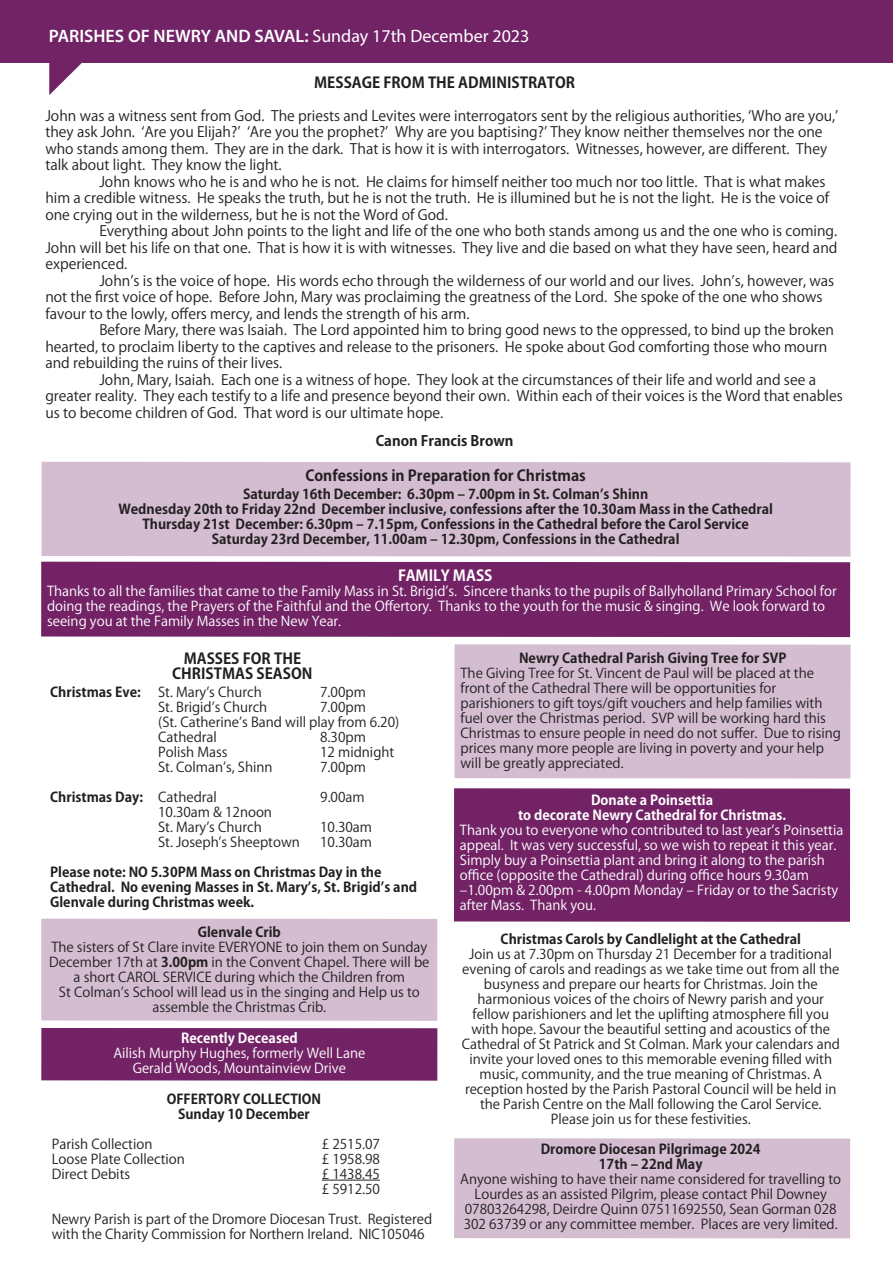
<style>
.page{position:relative;width:893px;height:1263px;background:#fff}
.page>*{position:absolute;margin:0;border:0;box-sizing:border-box;transform-origin:0 0}
.t1{font:600 18.45px "Myriad Pro";color:#fff}
.t2{font:600 18px "Myriad Pro";color:#fff}
.t3{font:700 15px/15px "Koz Go Pro";color:#231f20;text-align:center}
.t4{font:700 15px "Koz Go Pro";color:#fff}
.t5{font:14.25px/16.5px "Koz Go Pro";color:#231f20}
.t6{font:700 14.25px "Koz Go Pro";color:#231f20}
.t7{font:13.5px/15px "Koz Go Pro";color:#231f20}
.t8{font:700 13.5px/15px "Koz Go Pro";color:#231f20;text-align:center}
.t9{font:13.5px/15px "Koz Go Pro";color:#fff}
.t10{font:700 13.5px/15px "Koz Go Pro";color:#fff;text-align:center}
.s1{font-weight:400}
.s2{font-weight:700}
</style>
<div class="page">
<div style="left:0;top:0;width:893px;height:62px;background:#722366"></div>
<svg style="left:49px;top:62px;width:39px;height:33px"></svg>
<div style="left:41px;top:1028px;width:396px;height:53px;background:#722265"></div>
<div style="left:454px;top:1138px;width:396px;height:100px;background:#d4bdd1"></div>
<div style="left:41px;top:919px;width:396px;height:102px;background:#d4bdd1"></div>
<hr style="left:322px;top:1180px;width:58px;height:1px;background:#231f20">
<div style="left:454px;top:788px;width:396px;height:134px;background:#722265"></div>
<div style="left:42px;top:462px;width:808px;height:95px;background:#d4bdd1"></div>
<div style="left:41px;top:562px;width:809px;height:75px;background:#722265"></div>
<div style="left:454px;top:644px;width:397px;height:134px;background:#d4bdd1"></div>
<h1 class="t1" style="left:49px;top:24px;width:344px">SEAPATRICK PARISH: <span class="s1">Sunday 17th May 2015</span></h1>
<h2 class="t2" style="left:49px;top:24px;width:482px">PARISHES OF NEWRY AND SAVAL: <span class="s1">Sunday 17th December 2023</span></h2>
<p class="t3" style="left:314px;top:76px;width:262px">MESSAGE FROM THE ADMINISTRATOR</p>
<p class="t5" style="left:45px;top:108px;width:794px">John was a witness sent from God. The priests and Levites were interrogators sent by the religious authorities, ʻWho are you,ʼ they ask John. ʻAre you Elijah?ʼ ʻAre you the prophet?ʼ Why are you baptising?ʼ They know neither themselves nor the one who stands among them. They are in the dark. That is how it is with interrogators. Witnesses, however, are different. They talk about light. They know the light.</p>
<p class="t5" style="left:45px;top:174px;width:785px;text-indent:54px">John knows who he is and who he is not. He claims for himself neither too much nor too little. That is what makes him a credible witness. He speaks the truth, but he is not the truth. He is illumined but he is not the light. He is the voice of one crying out in the wilderness, but he is not the Word of God.</p>
<p class="t5" style="left:45px;top:223px;width:794px;text-align:justify;text-indent:54px">Everything about John points to the light and life of the one who both stands among us and the one who is coming.<br>John will bet his life on that one. That is how it is with witnesses. They live and die based on what they have seen, heard and experienced.</p>
<p class="t5" style="left:45px;top:273px;width:790px;text-indent:54px">Johnʼs is the voice of hope. His words echo through the wilderness of our world and our lives. Johnʼs, however, was not the first voice of hope. Before John, Mary was proclaiming the greatness of the Lord. She spoke of the one who shows favour to the lowly, offers mercy, and lends the strength of his arm.</p>
<p class="t5" style="left:45px;top:322px;width:790px;text-indent:54px">Before Mary, there was Isaiah. The Lord appointed him to bring good news to the oppressed, to bind up the broken hearted, to proclaim liberty to the captives and release to the prisoners. He spoke about God comforting those who mourn and rebuilding the ruins of their lives.</p>
<p class="t5" style="left:45px;top:372px;width:799px;text-indent:54px">John, Mary, Isaiah. Each one is a witness of hope. They look at the circumstances of their life and world and see a greater reality. They each testify to a life and presence beyond their own. Within each of their voices is the Word that enables us to become children of God. That word is our ultimate hope.</p>
<p class="t6" style="left:376px;top:432px;width:139px">Canon Francis Brown</p>
<p class="t3" style="left:305px;top:469px;width:282px">Confessions in Preparation for Christmas</p>
<p class="t8" style="left:118px;top:488px;width:656px">Saturday 16th December: 6.30pm ‒ 7.00pm in St. Colmanʼs Shinn<br>Wednesday 20th to Friday 22nd December inclusive, confessions after the 10.30am Mass in the Cathedral Thursday 21st December: 6.30pm ‒ 7.15pm, Confessions in the Cathedral before the Carol Service Saturday 23rd December, 11.00am ‒ 12.30pm, Confessions in the Cathedral</p>
<p class="t4" style="left:398px;top:566px;width:96px">FAMILY MASS</p>
<p class="t9" style="left:47px;top:584px;width:791px">Thanks to all the families that came to the Family Mass in St. Brigidʼs. Sincere thanks to the pupils of Ballyholland Primary School for doing the readings, the Prayers of the Faithful and the Offertory. Thanks to the youth for the music &amp; singing. We look forward to seeing you at the Family Masses in the New Year.</p>
<p class="t3" style="left:172px;top:652px;width:142px">MASSES FOR THE<br>CHRISTMAS SEASON</p>
<p class="t8" style="left:50px;top:686px;width:92px">Christmas Eve:</p>
<p class="t7" style="left:158px;top:685px;width:105px">St. Maryʼs Church</p>
<p class="t7" style="left:320px;top:685px;width:47px">7.00pm</p>
<p class="t7" style="left:158px;top:700px;width:111px">St. Brigidʼs Church</p>
<p class="t8" style="left:519px;top:652px;width:269px">Newry Cathedral Parish Giving Tree for SVP</p>
<p class="t7" style="left:460px;top:666px;width:382px">The Giving Tree for St. Vincent de Paul will be placed at the front of the Cathedral There will be opportunities for parishioners to gift toys/gift vouchers and help families with fuel over the Christmas period. SVP will be working hard this Christmas to ensure people in need do not suffer. Due to rising prices many more people are living in poverty and your help will be greatly appreciated.</p>
<p class="t7" style="left:158px;top:700px;width:243px;text-indent:162px">7.00pm<br>(St. Catherineʼs Band will play from 6.20)<br>Cathedral</p>
<p class="t7" style="left:320px;top:730px;width:47px">8.30pm</p>
<p class="t7" style="left:158px;top:745px;width:71px">Polish Mass</p>
<p class="t7" style="left:320px;top:745px;width:76px">12 midnight</p>
<p class="t7" style="left:158px;top:760px;width:116px">St. Colmanʼs, Shinn</p>
<p class="t7" style="left:320px;top:760px;width:47px">7.00pm</p>
<p class="t8" style="left:50px;top:791px;width:168px">Christmas Day: <span class="s1">Cathedral</span></p>
<p class="t7" style="left:320px;top:790px;width:46px">9.00am</p>
<p class="t7" style="left:158px;top:805px;width:115px">10.30am &amp; 12noon<br>St. Maryʼs Church</p>
<p class="t10" style="left:518px;top:793px;width:270px">Donate a Poinsettia<br>to decorate Newry Cathedral for Christmas.</p>
<p class="t9" style="left:460px;top:823px;width:385px">Thank you to everyone who contributed to last yearʼs Poinsettia appeal. It was very successful, so we wish to repeat it this year.<br>Simply buy a Poinsettia plant and bring it along to the parish office (opposite the Cathedral) during office hours 9.30am ‒1.00pm &amp; 2.00pm - 4.00pm Monday ‒ Friday or to the Sacristy after Mass. Thank you.</p>
<p class="t7" style="left:320px;top:820px;width:53px">10.30am</p>
<p class="t7" style="left:158px;top:835px;width:143px">St. Josephʼs Sheeptown</p>
<p class="t7" style="left:320px;top:835px;width:53px">10.30am</p>
<p class="t8" style="left:50px;top:866px;width:368px;text-align:left">Please note: NO 5.30PM Mass on Christmas Day in the<br>Cathedral. No evening Masses in St. Maryʼs, St. Brigidʼs and<br>Glenvale during Christmas week.</p>
<p class="t8" style="left:198px;top:925px;width:84px">Glenvale Crib</p>
<p class="t7" style="left:49px;top:940px;width:382px;text-align:center">The sisters of St Clare invite EVERYONE to join them on Sunday December 17th at <span class="s2">3.00pm</span> in the Convent Chapel. There will be a short CAROL SERVICE during which the Children from<br>St Colmanʼs School will lead us in the singing and Help us to assemble the Christmas Crib.</p>
<p class="t10" style="left:181px;top:1032px;width:118px">Recently Deceased</p>
<p class="t9" style="left:113px;top:1046px;width:254px;text-align:center">Ailish Murphy Hughes, formerly Well Lane<br>Gerald Woods, Mountainview Drive</p>
<p class="t8" style="left:167px;top:1092px;width:156px">OFFERTORY COLLECTION<br>Sunday 10 December</p>
<p class="t7" style="left:52px;top:1136px;width:102px">Parish Collection</p>
<p class="t7" style="left:322px;top:1136px;width:60px">£ 2515.07</p>
<p class="t7" style="left:52px;top:1151px;width:135px">Loose Plate Collection</p>
<p class="t7" style="left:322px;top:1151px;width:60px">£ 1958.98</p>
<p class="t7" style="left:52px;top:1166px;width:80px">Direct Debits</p>
<p class="t7" style="left:322px;top:1166px;width:60px">£ 1438.45 £ 5912.50</p>
<p class="t7" style="left:52px;top:1212px;width:382px">Newry Parish is part of the Dromore Diocesan Trust. Registered with the Charity Commission for Northern Ireland. NIC105046</p>
<p class="t8" style="left:501px;top:933px;width:302px">Christmas Carols by Candlelight at the Cathedral</p>
<p class="t7" style="left:462px;top:947px;width:380px;text-align:center">Join us at 7.30pm on Thursday 21 December for a traditional evening of carols and readings as we take time out from all the busyness and prepare our hearts for Christmas. Join the harmonious voices of the choirs of Newry parish and your fellow parishioners and let the uplifting atmosphere fill you with hope. Savour the beautiful setting and acoustics of the Cathedral of St Patrick and St Colman. Mark your calendars and invite your loved ones to this memorable evening filled with music, community, and the true meaning of Christmas. A reception hosted by the Parish Pastoral Council will be held in the Parish Centre on the Mall following the Carol Service.<br>Please join us for these festivities.</p>
<p class="t8" style="left:541px;top:1142px;width:221px">Dromore Diocesan Pilgrimage 2024<br>17th ‒ 22nd May</p>
<p class="t7" style="left:460px;top:1171px;width:382px;text-align:center">Anyone wishing to have their name considered for travelling to Lourdes as an assisted Pilgrim, please contact Phil Downey 07803264298, Deirdre Quinn 07511692550, Sean Gorman 028<br>302 63739 or any committee member. Places are very limited.</p>
</div>
